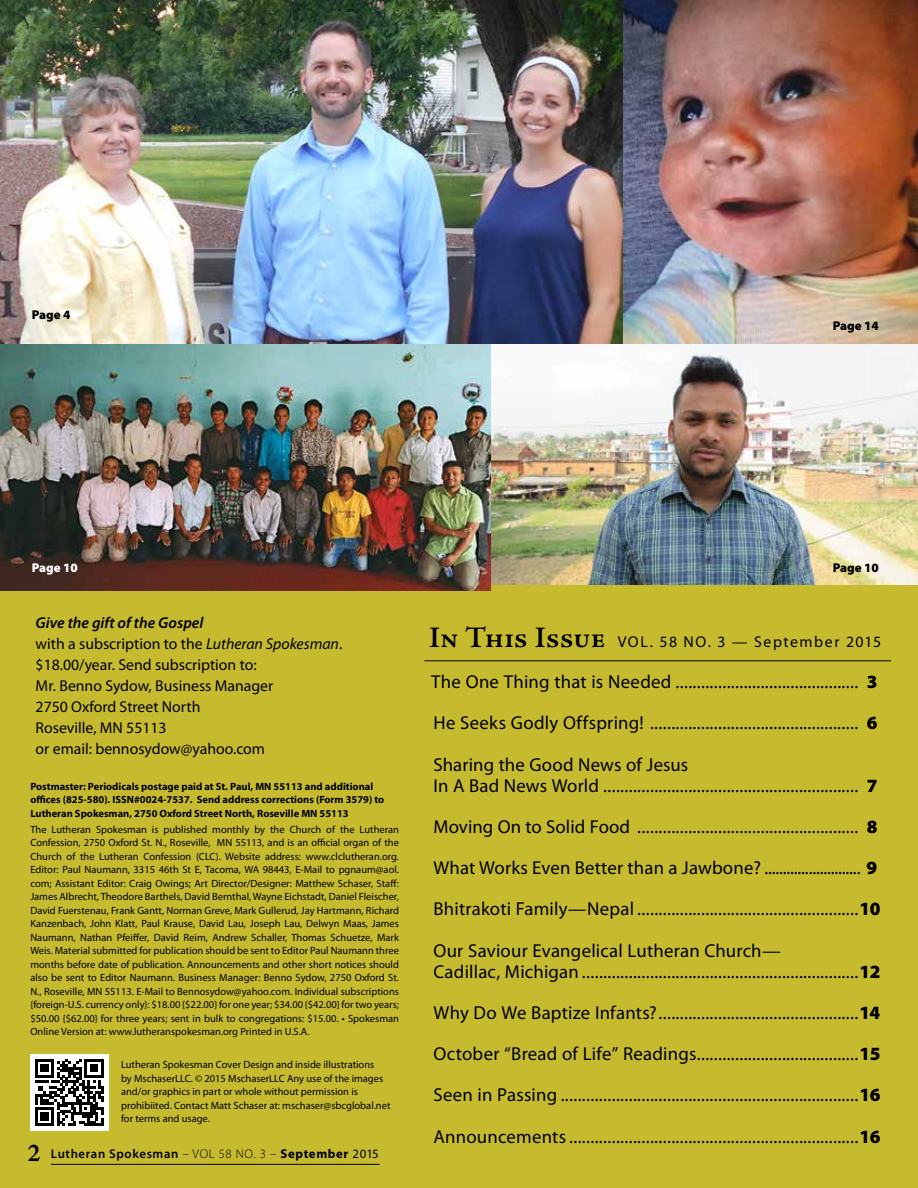
<style>
.page{position:relative;width:918px;height:1188px;background:#fff}
.page>*{position:absolute;margin:0;border:0;box-sizing:border-box;transform-origin:0 0}
.t1{font:18.75px/41.2px "Myriad Pro";letter-spacing:.01em;color:#000;text-align:justify}
.t2{font:15.75px/21px "Myriad Pro";color:#000}
.t3{font:15.75px "Myriad Pro";letter-spacing:.1em;color:#000}
.t4{font:600 12.75px "Myriad Pro";letter-spacing:.05em;color:#000}
.t5{font:900 12.75px "Myriad Pro";color:#000}
.t6{font:900 12.75px "Myriad Pro";color:#fff}
.t7{font:10.5px/13.5px "Myriad Pro";color:#000;text-align:justify}
.t8{font:700 10.5px/13.5px "Myriad Pro";color:#000}
.s1{font-weight:600;font-style:italic}
.s2{font-style:italic}
.s3{font-family:"Adobe Jenson Pro";font-weight:700;font-size:25.5px}
.s4{font-weight:300}
.s5{font-weight:700}
.s6{font-weight:400}
.s7{font-family:"Adobe Jenson Pro";font-weight:600;font-size:30px}
.s8{font-weight:900}
</style>
<div class="page">
<div style="left:0;top:584px;width:918px;height:604px;background:#c6ba2f"></div>
<hr style="left:51px;top:1164px;width:328px;height:1px;background:#000">
<img style="left:491px;top:343px;width:427px;height:241px">
<hr style="left:424px;top:660px;width:467px;height:1px;background:#000">
<img style="left:0;top:343px;width:491px;height:247px">
<img style="left:0;top:0;width:918px;height:343px">
<div style="left:30px;top:1054px;width:79px;height:77px;background:#fff"></div>
<svg style="left:35px;top:1059px;width:69px;height:67px"></svg>
<p class="t5" style="left:32px;top:307px;width:40px">Page 4</p>
<p class="t5" style="left:833px;top:318px;width:48px">Page 14</p>
<p class="t6" style="left:32px;top:561px;width:48px">Page 10</p>
<h2 class="t2" style="left:36px;top:612px;width:308px"><span class="s1">Give the gift of the Gospel<br></span>with a subscription to the <span class="s2">Lutheran Spokesman</span>. $18.00/year. Send subscription to:<br>Mr. Benno Sydow, Business Manager<br>2750 Oxford Street North<br>Roseville, MN 55113<br>or email: bennosydow@yahoo.com</h2>
<p class="t8" style="left:30px;top:779px;width:356px">Postmaster: Periodicals postage paid at St. Paul, MN 55113 and additional offices (825-580). ISSN#0024-7537. Send address corrections (Form 3579) to<br>Lutheran Spokesman, 2750 Oxford Street North, Roseville MN 55113</p>
<p class="t7" style="left:30px;top:822px;width:370px">The Lutheran Spokesman is published monthly by the Church of the Lutheran Confession, 2750 Oxford St. N., Roseville, MN 55113, and is an official organ of the Church of the Lutheran Confession (CLC). Website address: www.clclutheran.org.<br>Editor: Paul Naumann, 3315 46th St E, Tacoma, WA 98443, E-Mail to pgnaum@aol. com; Assistant Editor: Craig Owings; Art Director/Designer: Matthew Schaser, Staff:<br>James Albrecht, Theodore Barthels, David Bernthal, Wayne Eichstadt, Daniel Fleischer, David Fuerstenau, Frank Gantt, Norman Greve, Mark Gullerud, Jay Hartmann, Richard Kanzenbach, John Klatt, Paul Krause, David Lau, Joseph Lau, Delwyn Maas, James Naumann, Nathan Pfeiffer, David Reim, Andrew Schaller, Thomas Schuetze, Mark Weis. Material submitted for publication should be sent to Editor Paul Naumann three months before date of publication. Announcements and other short notices should also be sent to Editor Naumann. Business Manager: Benno Sydow, 2750 Oxford St.<br>N., Roseville, MN 55113. E-Mail to Bennosydow@yahoo.com. Individual subscriptions {foreign-U.S. currency only}: $18.00 {$22.00} for one year; $34.00 {$42.00} for two years; $50.00 {$62.00} for three years; sent in bulk to congregations: $15.00. • Spokesman Online Version at: www.lutheranspokesman.org Printed in U.S.A.</p>
<p class="t7" style="left:121px;top:1058px;width:271px;text-align:left">Lutheran Spokesman Cover Design and inside illustrations<br>by MschaserLLC. © 2015 MschaserLLC Any use of the images and/or graphics in part or whole without permission is prohibiited. Contact Matt Schaser at: mschaser@sbcglobal.net for terms and usage.</p>
<p class="t4" style="left:27px;top:1147px;width:353px"><span class="s3">2</span> Lutheran Spokesman <span class="s4">– VOL 58 NO. 3 –</span> <span class="s5">September</span> <span class="s6">2015</span></p>
<p class="t5" style="left:833px;top:561px;width:48px">Page 10</p>
<h2 class="t3" style="left:429px;top:633px;width:454px"><span class="s7">In This Issue</span> VOL. 58 NO. 3 — September 2015</h2>
<h1 class="t1" style="left:431px;top:662px;width:448px">The One Thing that is Needed ........................................... <span class="s8">3<br></span>He Seeks Godly Offspring! ................................................. <span class="s8">6<br></span>Sharing the Good News of Jesus</h1>
<p class="t1" style="left:434px;top:765px;width:449px;text-align:left">In A Bad News World ............................................................ <span class="s8">7<br></span>Moving On to Solid Food .................................................... <span class="s8">8<br></span>What Works Even Better than a Jawbone? .......................... <span class="s8">9<br></span>Bhitrakoti Family—Nepal ....................................................<span class="s8">10<br></span>Our Saviour Evangelical Lutheran Church—</p>
<p class="t1" style="left:434px;top:951px;width:449px">Cadillac, Michigan .................................................................<span class="s8">12<br></span>Why Do We Baptize Infants?...............................................<span class="s8">14<br></span>October “Bread of Life” Readings......................................<span class="s8">15<br></span>Seen in Passing ......................................................................<span class="s8">16</span></p>
<h1 class="t1" style="left:434px;top:1116px;width:448px">Announcements....................................................................<span class="s8">16</span></h1>
</div>
